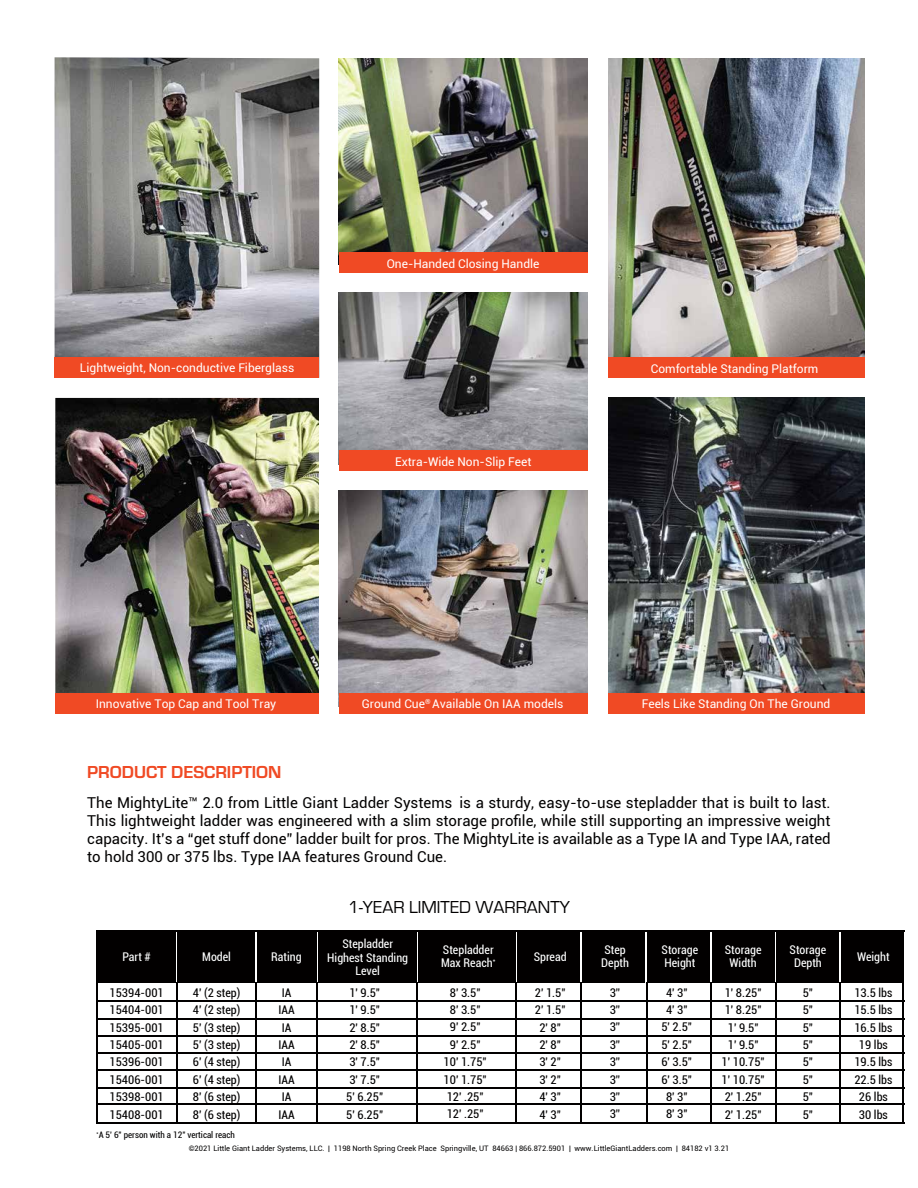
<style>
.page{position:relative;width:918px;height:1188px;background:#fff}
.page>*{position:absolute;margin:0;border:0;box-sizing:border-box;transform-origin:0 0}
.t1{font:18px "Eurostile";color:#020000}
.t2{font:700 18px "Eurostile";color:#f04a24}
.t3{font:15px/18px "Roboto";color:#020000;text-align:justify}
.t4{font:condensed 12px/17.4px "Roboto";color:#020000;text-align:center}
.t5{font:12px "Roboto";color:#fff}
.t6{font:condensed 12px/13.5px "Roboto";color:#fff;text-align:center}
.t7{font:condensed 9px "Roboto";color:#020000}
.t8{font:7.5px "Roboto";color:#020000}
</style>
<div class="page">
<div style="left:517px;top:932px;width:63px;height:50px;background:#020000"></div>
<div style="left:582px;top:932px;width:63px;height:50px;background:#020000"></div>
<div style="left:647px;top:932px;width:63px;height:50px;background:#020000"></div>
<div style="left:712px;top:932px;width:63px;height:50px;background:#020000"></div>
<div style="left:777px;top:932px;width:62px;height:50px;background:#020000"></div>
<div style="left:841px;top:932px;width:63px;height:50px;background:#020000"></div>
<hr style="left:176px;top:982px;width:2px;height:140px;background:#020000">
<hr style="left:255px;top:982px;width:2px;height:140px;background:#020000">
<hr style="left:96px;top:930px;width:1px;height:192px;background:#020000">
<hr style="left:96px;top:930px;width:808px;height:2px;background:#020000">
<hr style="left:96px;top:1018px;width:808px;height:2px;background:#020000">
<hr style="left:96px;top:1000px;width:808px;height:2px;background:#020000">
<hr style="left:96px;top:1036px;width:808px;height:1px;background:#020000">
<hr style="left:96px;top:1069px;width:808px;height:2px;background:#020000">
<hr style="left:96px;top:1052px;width:808px;height:2px;background:#020000">
<hr style="left:96px;top:1087px;width:808px;height:2px;background:#020000">
<hr style="left:96px;top:1103px;width:808px;height:2px;background:#020000">
<hr style="left:96px;top:1122px;width:808px;height:2px;background:#020000">
<hr style="left:316px;top:982px;width:2px;height:140px;background:#020000">
<hr style="left:416px;top:982px;width:2px;height:140px;background:#020000">
<hr style="left:515px;top:982px;width:2px;height:140px;background:#020000">
<hr style="left:580px;top:982px;width:2px;height:140px;background:#020000">
<hr style="left:646px;top:982px;width:2px;height:140px;background:#020000">
<hr style="left:775px;top:982px;width:2px;height:140px;background:#020000">
<hr style="left:839px;top:982px;width:2px;height:140px;background:#020000">
<hr style="left:710px;top:982px;width:2px;height:140px;background:#020000">
<hr style="left:903px;top:930px;width:1px;height:192px;background:#020000">
<div style="left:97px;top:932px;width:79px;height:50px;background:#020000"></div>
<div style="left:178px;top:932px;width:77px;height:50px;background:#020000"></div>
<div style="left:257px;top:932px;width:59px;height:50px;background:#020000"></div>
<div style="left:418px;top:932px;width:97px;height:50px;background:#020000"></div>
<img style="left:339px;top:293px;width:249px;height:157px">
<img style="left:339px;top:491px;width:249px;height:202px">
<img style="left:608px;top:58px;width:256px;height:299px">
<img style="left:55px;top:397px;width:264px;height:296px">
<img style="left:608px;top:398px;width:256px;height:295px">
<img style="left:55px;top:57px;width:264px;height:300px">
<div style="left:55px;top:357px;width:264px;height:21px;background:#f04a24"></div>
<div style="left:339px;top:450px;width:249px;height:21px;background:#f04a24"></div>
<div style="left:339px;top:693px;width:249px;height:21px;background:#f04a24"></div>
<div style="left:608px;top:357px;width:256px;height:21px;background:#f04a24"></div>
<div style="left:55px;top:693px;width:264px;height:21px;background:#f04a24"></div>
<div style="left:608px;top:693px;width:256px;height:21px;background:#f04a24"></div>
<img style="left:339px;top:58px;width:249px;height:194px">
<div style="left:339px;top:252px;width:249px;height:21px;background:#f04a24"></div>
<div style="left:318px;top:932px;width:98px;height:50px;background:#020000"></div>
<p class="t5" style="left:80px;top:359px;width:216px">Lightweight, Non-conductive Fiberglass</p>
<p class="t5" style="left:387px;top:255px;width:154px">One-Handed Closing Handle</p>
<p class="t5" style="left:395px;top:453px;width:138px">Extra-Wide Non-Slip Feet</p>
<p class="t5" style="left:651px;top:360px;width:169px">Comfortable Standing Platform</p>
<p class="t5" style="left:96px;top:695px;width:182px">Innovative Top Cap and Tool Tray</p>
<p class="t5" style="left:362px;top:695px;width:203px">Ground Cue<sup>®</sup> Available On IAA models</p>
<p class="t5" style="left:642px;top:695px;width:190px">Feels Like Standing On The Ground</p>
<h1 class="t2" style="left:87px;top:759px;width:196px">PRODUCT DESCRIPTION</h1>
<p class="t3" style="left:87px;top:793px;width:745px">The MightyLite™ 2.0 from Little Giant Ladder Systems is a sturdy, easy-to-use stepladder that is built to last.<br>This lightweight ladder was engineered with a slim storage profile, while still supporting an impressive weight capacity. It’s a “get stuff done” ladder built for pros. The MightyLite is available as a Type IA and Type IAA, rated to hold 300 or 375 lbs. Type IAA features Ground Cue.</p>
<h1 class="t1" style="left:348px;top:895px;width:223px">1-YEAR LIMITED WARRANTY</h1>
<p class="t6" style="left:327px;top:937px;width:82px">Stepladder<br>Highest Standing<br>Level</p>
<p class="t6" style="left:202px;top:949px;width:30px">Model</p>
<p class="t6" style="left:271px;top:949px;width:32px">Rating</p>
<p class="t6" style="left:441px;top:943px;width:56px;text-align:left">Stepladder<br>Max Reach<sup>*</sup></p>
<p class="t6" style="left:601px;top:943px;width:29px;text-align:left">Step<br>Depth</p>
<p class="t6" style="left:662px;top:943px;width:38px;text-align:left">Storage<br>Height</p>
<p class="t6" style="left:725px;top:943px;width:38px">Storage<br>Width</p>
<p class="t4" style="left:722px;top:983px;width:45px">1' 8.25"<br>1' 8.25"<br>1' 9.5"<br>1' 9.5"<br>1' 10.75"<br>1' 10.75"<br>2' 1.25"<br>2' 1.25"</p>
<p class="t4" style="left:854px;top:983px;width:40px">13.5 lbs<br>15.5 lbs<br>16.5 lbs<br>19 lbs<br>19.5 lbs<br>22.5 lbs<br>26 lbs<br>30 lbs</p>
<p class="t6" style="left:790px;top:943px;width:38px">Storage<br>Depth</p>
<p class="t6" style="left:534px;top:949px;width:34px">Spread</p>
<p class="t6" style="left:857px;top:949px;width:34px">Weight</p>
<p class="t6" style="left:122px;top:949px;width:30px">Part #</p>
<p class="t4" style="left:110px;top:983px;width:56px;text-align:justify">15394-001<br>15404-001<br>15395-001<br>15405-001<br>15396-001<br>15406-001<br>15398-001<br>15408-001</p>
<p class="t4" style="left:193px;top:983px;width:49px;text-align:justify">4' (2 step)<br>4' (2 step)<br>5' (3 step)<br>5' (3 step)<br>6' (4 step)<br>6' (4 step)<br>8' (6 step)<br>8' (6 step)</p>
<p class="t4" style="left:346px;top:983px;width:38px;text-align:left">1' 9.5"<br>1' 9.5"<br>2' 8.5"<br>2' 8.5"<br>3' 7.5"<br>3' 7.5"<br>5' 6.25"<br>5' 6.25"</p>
<p class="t4" style="left:278px;top:983px;width:18px;text-align:left">IA<br>IAA<br>IA<br>IAA<br>IA<br>IAA<br>IA<br>IAA</p>
<p class="t4" style="left:444px;top:983px;width:45px">8' 3.5"<br>8' 3.5"<br>9' 2.5"<br>9' 2.5"<br>10' 1.75"<br>10' 1.75"<br>12' .25"<br>12' .25"</p>
<p class="t4" style="left:535px;top:983px;width:32px">2' 1.5"<br>2' 1.5"<br>2' 8"<br>2' 8"<br>3' 2"<br>3' 2"<br>4' 3"<br>4' 3"</p>
<p class="t4" style="left:803px;top:983px;width:12px;text-align:justify">5" 5" 5" 5" 5" 5" 5" 5"</p>
<p class="t4" style="left:610px;top:983px;width:12px;text-align:justify">3” 3” 3” 3” 3” 3” 3” 3”</p>
<p class="t4" style="left:661px;top:983px;width:32px">4' 3"<br>4' 3"<br>5' 2.5"<br>5' 2.5"<br>6' 3.5"<br>6' 3.5"<br>8' 3"<br>8' 3"</p>
<p class="t7" style="left:97px;top:1129px;width:140px"><sup>*</sup>A 5' 6" person with a 12" vertical reach</p>
<p class="t8" style="left:189px;top:1143px;width:542px">©2021 Little Giant Ladder Systems, LLC. | 1198 North Spring Creek Place Springville, UT 84663 | 866.872.5901 | www.LittleGiantLadders.com | 84182 v1 3.21</p>
</div>
